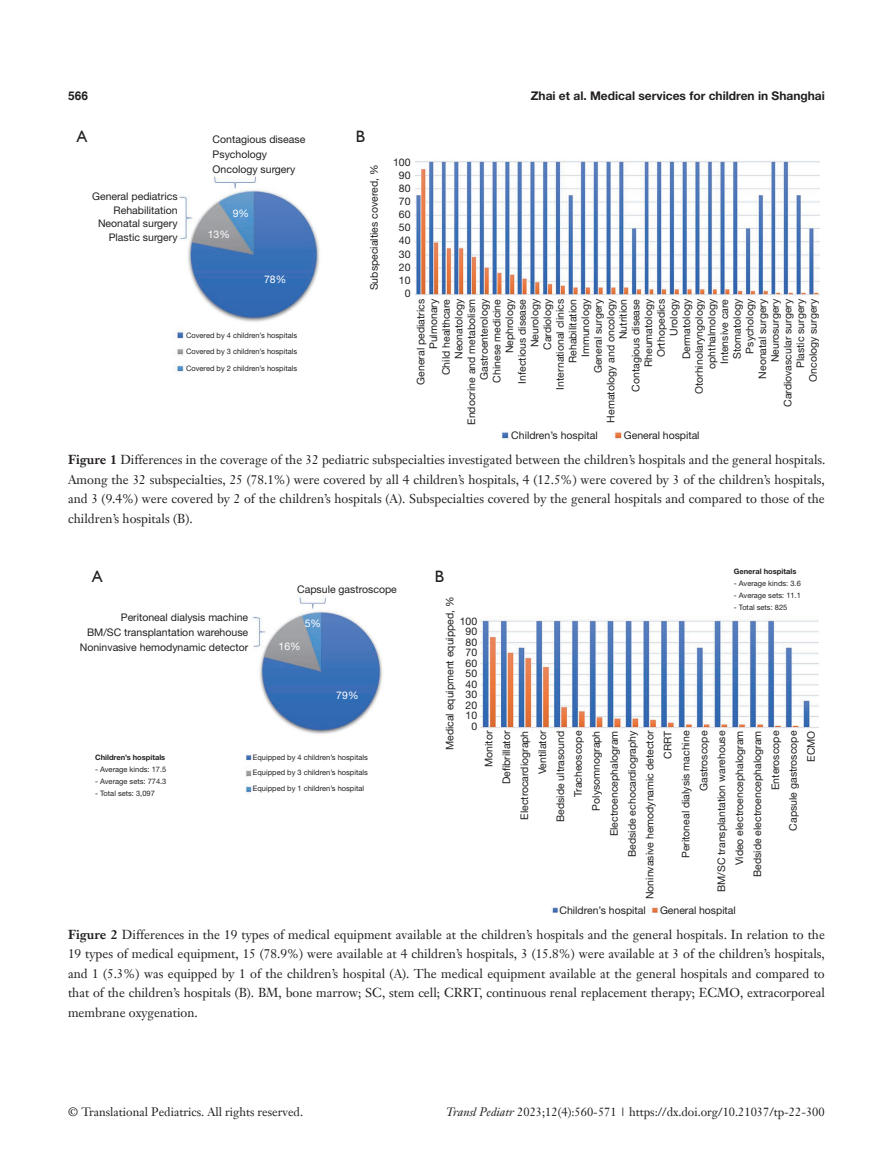
<style>
.page{position:relative;width:893px;height:1170px;background:#fff}
.page>*{position:absolute;margin:0;border:0;box-sizing:border-box;transform-origin:0 0}
.t1{font:16.5px "Humanist 521 BT";color:#231f20}
.t2{font:12.75px/19.5px "Janson Text LT";color:#231f20;text-align:justify}
.t3{font:12px "Janson Text LT";color:#231f20}
.t4{font:700 12px "Helvetica Neue LT Pro";color:#231f20}
.t5{font:700 12px "Helvetica";color:#231f20}
.t6{font:10.5px/12.6px "Helvetica Neue LT Pro";color:#231f20;text-align:right}
.t7{font:10.5px "Helvetica Neue LT Pro";color:#fff}
.t8{font:7.5px/15.6px "Helvetica Neue LT Pro";color:#231f20;text-align:justify}
.t9{font:700 7.5px "Helvetica Neue LT Pro";color:#231f20}
.s1{font-weight:700}
.s2{font-style:italic}
</style>
<div class="page">
<img style="left:173px;top:160px;width:646px;height:280px">
<img style="left:245px;top:596px;width:573px;height:316px">
<p class="t5" style="left:68px;top:88px;width:22px">566</p>
<p class="t4" style="left:531px;top:88px;width:296px">Zhai et al. Medical services for children in Shanghai</p>
<h1 class="t1" style="left:77px;top:126px;width:12px">A</h1>
<h1 class="t1" style="left:356px;top:126px;width:11px">B</h1>
<p class="t6" style="left:213px;top:131px;width:94px;line-height:15px;text-align:left">Contagious disease<br>Psychology<br>Oncology surgery</p>
<p class="t6" style="left:367px;top:290px;width:127px;rotate:-90deg">Subspecialties covered, %</p>
<p class="t6" style="left:92px;top:190px;width:87px;line-height:13.5px">General pediatrics<br>Rehabilitation<br>Neonatal surgery<br>Plastic surgery</p>
<p class="t7" style="left:233px;top:206px;width:18px">9%</p>
<p class="t7" style="left:208px;top:228px;width:24px">13%</p>
<p class="t7" style="left:264px;top:272px;width:24px">78%</p>
<p class="t8" style="left:186px;top:327px;width:112px">Covered by 4 children’s hospitals</p>
<p class="t8" style="left:186px;top:343px;width:112px">Covered by 3 children’s hospitals</p>
<p class="t8" style="left:186px;top:360px;width:112px">Covered by 2 children’s hospitals</p>
<p class="t6" style="left:393px;top:155px;width:19px;line-height:13px">100<br>90<br>80<br>70<br>60<br>50<br>40<br>30<br>20<br>10<br>0</p>
<p class="t6" style="left:414px;top:425px;width:127px;rotate:-90deg">General pediatrics<br>Pulmonary<br>Child healthcare<br>Neonatology<br>Endocrine and metabolism<br>Gastroenterology<br>Chinese medicine<br>Nephrology<br>Infectious disease<br>Neurology<br>Cardiology<br>International clinics<br>Rehabilitation<br>Immunology<br>General surgery<br>Hematology and oncology<br>Nutrition<br>Contagious disease<br>Rheumatology<br>Orthopedics<br>Urology<br>Dermatology<br>Otorhinolaryngology ophthalmology<br>Intensive care<br>Stomatology<br>Psychology<br>Neonatal surgery<br>Neurosurgery<br>Cardiovascular surgery<br>Plastic surgery<br>Oncology surgery</p>
<p class="t6" style="left:511px;top:428px;width:88px">Children’s hospital</p>
<p class="t6" style="left:624px;top:428px;width:77px">General hospital</p>
<p class="t2" style="left:68px;top:450px;width:759px"><span class="s1">Figure 1</span> Differences in the coverage of the 32 pediatric subspecialties investigated between the children’s hospitals and the general hospitals.<br>Among the 32 subspecialties, 25 (78.1%) were covered by all 4 children’s hospitals, 4 (12.5%) were covered by 3 of the children’s hospitals, and 3 (9.4%) were covered by 2 of the children’s hospitals (A). Subspecialties covered by the general hospitals and compared to those of the children’s hospitals (B).</p>
<h1 class="t1" style="left:92px;top:566px;width:12px">A</h1>
<h1 class="t1" style="left:435px;top:566px;width:11px">B</h1>
<p class="t6" style="left:80px;top:609px;width:170px;line-height:15px">Peritoneal dialysis machine<br>BM/SC transplantation warehouse<br>Noninvasive hemodynamic detector</p>
<p class="t6" style="left:297px;top:582px;width:101px">Capsule gastroscope</p>
<p class="t7" style="left:305px;top:616px;width:18px">5%</p>
<p class="t7" style="left:278px;top:639px;width:24px">16%</p>
<p class="t7" style="left:336px;top:689px;width:24px">79%</p>
<p class="t9" style="left:95px;top:752px;width:72px">Children’s hospitals</p>
<p class="t8" style="left:95px;top:761px;width:73px">- Average kinds: 17.5</p>
<p class="t8" style="left:95px;top:773px;width:73px">- Average sets: 774.3</p>
<p class="t8" style="left:95px;top:785px;width:61px">- Total sets: 3,097</p>
<p class="t8" style="left:253px;top:749px;width:116px">Equipped by 4 children’s hospitals Equipped by 3 children’s hospitals Equipped by 1 children’s hospital</p>
<p class="t6" style="left:443px;top:750px;width:155px;rotate:-90deg">Medical equipment equipped, %</p>
<p class="t6" style="left:460px;top:615px;width:19px;line-height:10.5px">100<br>90<br>80<br>70<br>60<br>50<br>40<br>30<br>20<br>10<br>0</p>
<p class="t9" style="left:734px;top:567px;width:64px">General hospitals</p>
<p class="t8" style="left:734px;top:575px;width:68px">- Average kinds: 3.6</p>
<p class="t8" style="left:734px;top:587px;width:69px">- Average sets: 11.1</p>
<p class="t8" style="left:734px;top:599px;width:55px">- Total sets: 825</p>
<p class="t6" style="left:479px;top:899px;width:170px;line-height:17.9px;rotate:-90deg">Monitor<br>Defibrillator<br>Electrocardiograph<br>Ventilator<br>Bedside ultrasound<br>Tracheoscope<br>Polysomnograph<br>Electroencephalogram<br>Bedside echocardiography<br>Noninvasive hemodynamic detector<br>CRRT<br>Peritoneal dialysis machine<br>Gastroscope<br>BM/SC transplantation warehouse<br>Video electroencephalogram<br>Bedside electroencephalogram<br>Enteroscope<br>Capsule gastroscope<br>ECMO</p>
<p class="t6" style="left:559px;top:903px;width:88px">Children’s hospital</p>
<p class="t6" style="left:660px;top:903px;width:77px">General hospital</p>
<p class="t2" style="left:68px;top:924px;width:758px"><span class="s1">Figure 2</span> Differences in the 19 types of medical equipment available at the children’s hospitals and the general hospitals. In relation to the 19 types of medical equipment, 15 (78.9%) were available at 4 children’s hospitals, 3 (15.8%) were available at 3 of the children’s hospitals, and 1 (5.3%) was equipped by 1 of the children’s hospital (A). The medical equipment available at the general hospitals and compared to that of the children’s hospitals (B). BM, bone marrow; SC, stem cell; CRRT, continuous renal replacement therapy; ECMO, extracorporeal membrane oxygenation.</p>
<p class="t3" style="left:68px;top:1104px;width:236px">© Translational Pediatrics. All rights reserved.</p>
<p class="t3" style="left:446px;top:1104px;width:380px"><span class="s2">Transl Pediatr</span> 2023;12(4):560-571 | https://dx.doi.org/10.21037/tp-22-300</p>
</div>
